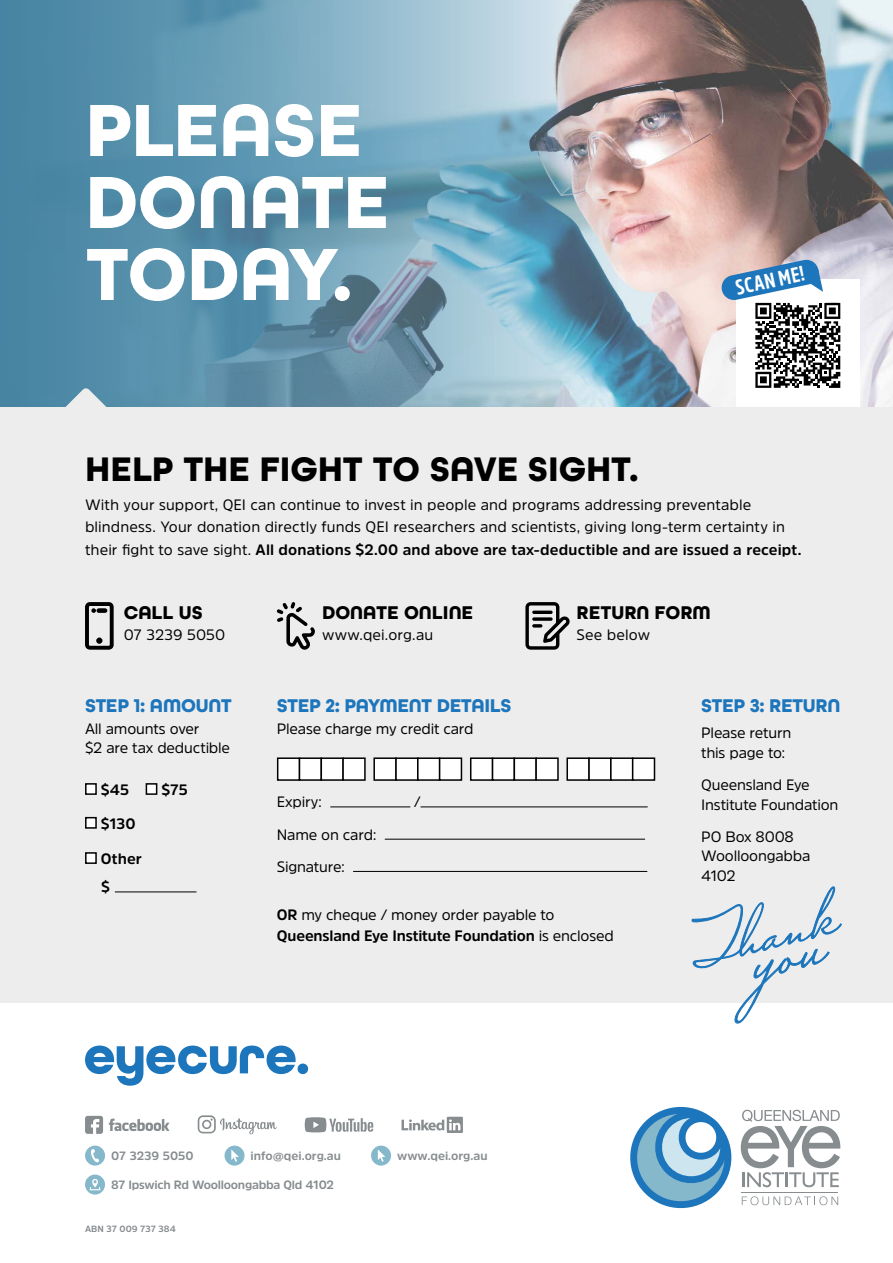
<style>
.page{position:relative;width:893px;height:1263px;background:#fff}
.page>*{position:absolute;margin:0;border:0;box-sizing:border-box;transform-origin:0 0}
.t1{font:700 78px/72px "All Round Gothic";letter-spacing:-.01em;color:#fff}
.t2{font:700 36px "All Round Gothic";color:#000}
.t3{font:700 21.15px "Amsi Pro Cond";color:#fff}
.t4{font:700 19.5px "All Round Gothic";letter-spacing:-.015em;color:#1d76bc}
.t5{font:700 19.5px "All Round Gothic";color:#000}
.t6{font:15px/19.5px "Amsi Pro";letter-spacing:-.005em;color:#000}
.t7{font:700 15px/28.3px "Amsi Pro";letter-spacing:.005em;color:#000}
.t8{font:700 12px "Amsi Pro";color:#878c8f}
.t9{font:700 12px "Amsi Pro";letter-spacing:-.02em;color:#878c8f}
.t10{font:700 9px "Amsi Pro";color:#878c8f}
.s1{font-weight:700}
</style>
<div class="page">
<img style="left:618px;top:0;width:275px;height:407px">
<svg style="left:0;top:0;width:618px;height:407px;background:#709eb4"></svg>
<div style="left:0;top:407px;width:893px;height:595px;background:#eeeded"></div>
<svg style="left:85px;top:1045px;width:223px;height:41px"></svg>
<svg style="left:85px;top:1174px;width:20px;height:20px"></svg>
<svg style="left:85px;top:1145px;width:20px;height:20px"></svg>
<svg style="left:371px;top:1145px;width:20px;height:20px"></svg>
<svg style="left:225px;top:1145px;width:20px;height:20px"></svg>
<svg style="left:630px;top:1107px;width:211px;height:102px"></svg>
<hr style="left:742px;top:1192px;width:96px;height:1px;background:#878c8f">
<div style="left:736px;top:280px;width:123px;height:127px;background:#fff"></div>
<svg style="left:720px;top:259px;width:120px;height:129px"></svg>
<svg style="left:85px;top:602px;width:29px;height:48px"></svg>
<svg style="left:277px;top:602px;width:38px;height:48px"></svg>
<svg style="left:525px;top:602px;width:45px;height:48px"></svg>
<div style="left:86px;top:784px;width:10px;height:10px;background:#fff"></div>
<div style="left:85px;top:783px;width:12px;height:12px;border:2px solid #000"></div>
<div style="left:146px;top:784px;width:11px;height:10px;background:#fff"></div>
<div style="left:146px;top:783px;width:11px;height:12px;border:2px solid #000"></div>
<div style="left:86px;top:818px;width:10px;height:10px;background:#fff"></div>
<div style="left:85px;top:817px;width:12px;height:12px;border:2px solid #000"></div>
<div style="left:86px;top:853px;width:10px;height:10px;background:#fff"></div>
<div style="left:85px;top:852px;width:12px;height:12px;border:2px solid #000"></div>
<hr style="left:115px;top:891px;width:81px;height:1px;background:#000">
<div style="left:278px;top:758px;width:21px;height:22px;background:#fff"></div>
<div style="left:277px;top:757px;width:23px;height:24px;border:2px solid #000"></div>
<div style="left:299px;top:758px;width:22px;height:22px;background:#fff"></div>
<div style="left:299px;top:757px;width:23px;height:24px;border:2px solid #000"></div>
<div style="left:321px;top:758px;width:22px;height:22px;background:#fff"></div>
<div style="left:321px;top:757px;width:23px;height:24px;border:2px solid #000"></div>
<div style="left:343px;top:758px;width:22px;height:22px;background:#fff"></div>
<div style="left:342px;top:757px;width:24px;height:24px;border:2px solid #000"></div>
<div style="left:374px;top:758px;width:22px;height:22px;background:#fff"></div>
<div style="left:373px;top:757px;width:24px;height:24px;border:2px solid #000"></div>
<div style="left:396px;top:758px;width:22px;height:22px;background:#fff"></div>
<div style="left:395px;top:757px;width:24px;height:24px;border:2px solid #000"></div>
<div style="left:418px;top:758px;width:22px;height:22px;background:#fff"></div>
<div style="left:417px;top:757px;width:23px;height:24px;border:2px solid #000"></div>
<div style="left:440px;top:758px;width:21px;height:22px;background:#fff"></div>
<div style="left:439px;top:757px;width:23px;height:24px;border:2px solid #000"></div>
<div style="left:471px;top:758px;width:22px;height:22px;background:#fff"></div>
<div style="left:470px;top:757px;width:23px;height:24px;border:2px solid #000"></div>
<div style="left:492px;top:758px;width:22px;height:22px;background:#fff"></div>
<div style="left:492px;top:757px;width:23px;height:24px;border:2px solid #000"></div>
<div style="left:514px;top:758px;width:22px;height:22px;background:#fff"></div>
<div style="left:514px;top:757px;width:23px;height:24px;border:2px solid #000"></div>
<div style="left:536px;top:758px;width:22px;height:22px;background:#fff"></div>
<div style="left:535px;top:757px;width:24px;height:24px;border:2px solid #000"></div>
<div style="left:567px;top:758px;width:22px;height:22px;background:#fff"></div>
<div style="left:566px;top:757px;width:24px;height:24px;border:2px solid #000"></div>
<div style="left:589px;top:758px;width:22px;height:22px;background:#fff"></div>
<div style="left:588px;top:757px;width:24px;height:24px;border:2px solid #000"></div>
<div style="left:611px;top:758px;width:22px;height:22px;background:#fff"></div>
<div style="left:610px;top:757px;width:23px;height:24px;border:2px solid #000"></div>
<div style="left:633px;top:758px;width:21px;height:22px;background:#fff"></div>
<div style="left:632px;top:757px;width:23px;height:24px;border:2px solid #000"></div>
<hr style="left:331px;top:806px;width:79px;height:1px;background:#000">
<hr style="left:421px;top:806px;width:226px;height:1px;background:#000">
<hr style="left:385px;top:839px;width:260px;height:1px;background:#000">
<hr style="left:353px;top:871px;width:294px;height:1px;background:#000">
<svg style="left:692px;top:886px;width:150px;height:137px"></svg>
<svg style="left:198px;top:1115px;width:79px;height:19px"></svg>
<svg style="left:402px;top:1117px;width:61px;height:16px"></svg>
<svg style="left:305px;top:1117px;width:68px;height:15px"></svg>
<svg style="left:109px;top:1119px;width:60px;height:12px"></svg>
<svg style="left:85px;top:1116px;width:18px;height:18px"></svg>
<svg style="left:64px;top:388px;width:44px;height:19px"></svg>
<h1 class="t1" style="left:85px;top:95px;width:306px">PLEASE<br>DONATE<br>TODAY.</h1>
<h2 class="t2" style="left:85px;top:448px;width:555px">HELP THE FIGHT TO SAVE SIGHT.</h2>
<h3 class="t3" style="left:733px;top:273px;width:71px;rotate:-12deg">SCAN ME!</h3>
<p class="t6" style="left:85px;top:493px;width:718px;line-height:22.5px">With your support, QEI can continue to invest in people and programs addressing preventable blindness. Your donation directly funds QEI researchers and scientists, giving long-term certainty in their fight to save sight. <span class="s1">All donations $2.00 and above are tax-deductible and are issued a receipt.</span></p>
<h3 class="t5" style="left:124px;top:601px;width:80px">CALL US</h3>
<p class="t6" style="left:124px;top:624px;width:103px">07 3239 5050</p>
<h3 class="t4" style="left:85px;top:693px;width:148px">STEP 1: AMOUNT</h3>
<p class="t6" style="left:85px;top:718px;width:147px">All amounts over<br>$2 are tax deductible</p>
<p class="t7" style="left:101px;top:775px;width:30px">$45</p>
<p class="t7" style="left:161px;top:775px;width:28px">$75</p>
<p class="t7" style="left:101px;top:809px;width:36px">$130</p>
<p class="t7" style="left:101px;top:844px;width:43px">Other $</p>
<h3 class="t5" style="left:322px;top:601px;width:153px">DONATE ONLINE</h3>
<p class="t6" style="left:322px;top:624px;width:113px">www.qei.org.au</p>
<h3 class="t5" style="left:577px;top:601px;width:136px">RETURN FORM</h3>
<p class="t6" style="left:577px;top:624px;width:75px">See below</p>
<h3 class="t4" style="left:277px;top:693px;width:236px">STEP 2: PAYMENT DETAILS</h3>
<p class="t6" style="left:277px;top:718px;width:198px">Please charge my credit card</p>
<p class="t6" style="left:277px;top:792px;width:47px">Expiry:</p>
<p class="t6" style="left:414px;top:792px;width:8px">/</p>
<p class="t6" style="left:277px;top:818px;width:101px;line-height:32.2px">Name on card:<br>Signature:</p>
<p class="t6" style="left:277px;top:903px;width:338px;line-height:21px"><span class="s1">OR</span> my cheque / money order payable to<br><span class="s1">Queensland Eye Institute Foundation</span> is enclosed</p>
<h3 class="t4" style="left:701px;top:693px;width:141px">STEP 3: RETURN</h3>
<p class="t6" style="left:701px;top:723px;width:92px">Please return this page to:</p>
<p class="t6" style="left:701px;top:775px;width:139px">Queensland Eye<br>Institute Foundation</p>
<p class="t6" style="left:701px;top:826px;width:111px">PO Box 8008<br>Woolloongabba<br>4102</p>
<p class="t8" style="left:111px;top:1148px;width:84px">07 3239 5050</p>
<p class="t8" style="left:251px;top:1148px;width:92px">info@qei.org.au</p>
<p class="t8" style="left:397px;top:1148px;width:92px">www.qei.org.au</p>
<p class="t9" style="left:111px;top:1177px;width:225px">87 Ipswich Rd Woolloongabba Qld 4102</p>
<p class="t10" style="left:85px;top:1223px;width:92px">ABN 37 009 737 384</p>
</div>
